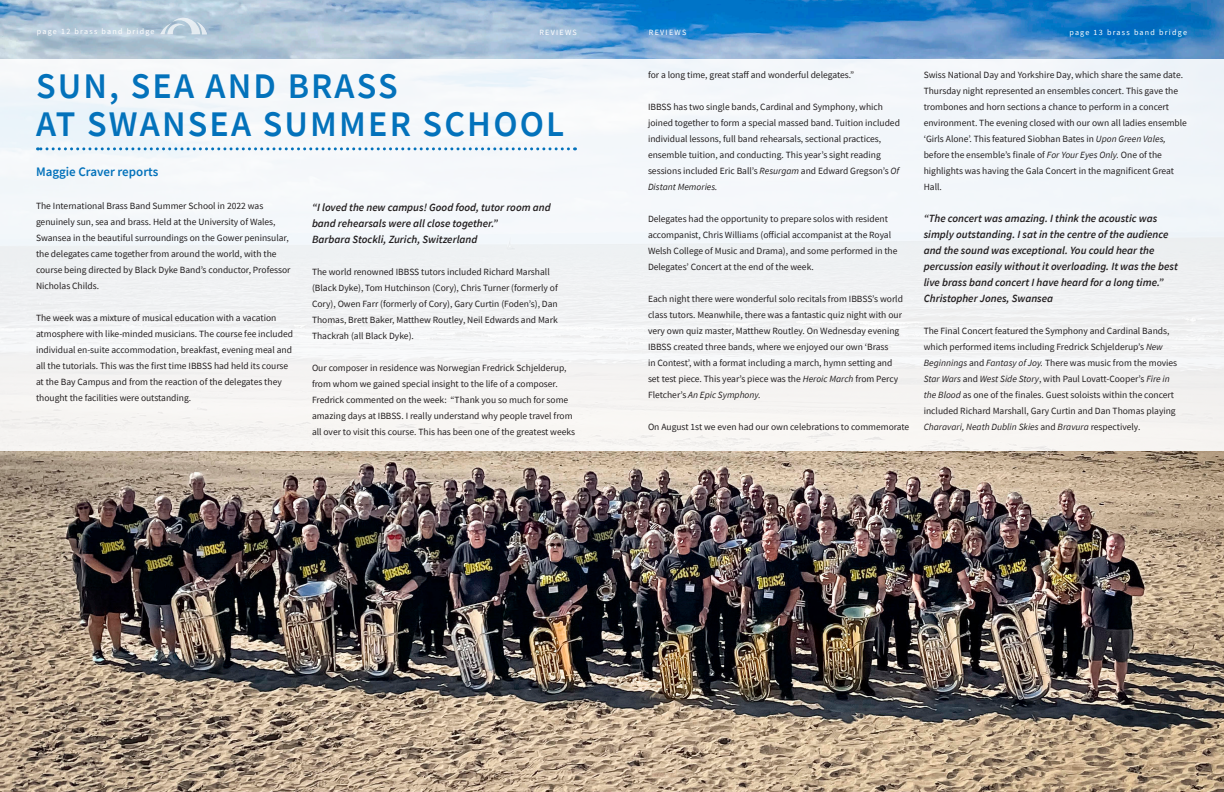
<style>
.page{position:relative;width:1224px;height:792px;background:#fff}
.page>*{position:absolute;margin:0;border:0;box-sizing:border-box;transform-origin:0 0}
.t1{font:600 36px "Source Sans Pro";letter-spacing:.06em;color:#0372bb}
.t2{font:600 13px "Source Sans Pro";color:#0372bb}
.t3{font:italic 600 11px/16px "Source Sans Pro";color:#231f20}
.t4{font:9.5px/16px "Source Sans Pro";color:#231f20}
.t5{font:8px "Source Sans Pro";letter-spacing:.16em;color:#fff}
.s1{font-style:italic}
</style>
<div class="page">
<img style="left:0;top:0;width:1224px;height:792px">
<div style="left:0;top:60px;width:1224px;height:391px;background:#f3f6f8"></div>
<svg style="left:160px;top:14px;width:47px;height:20px"></svg>
<svg style="left:38px;top:147px;width:530px;height:3px"></svg>
<p class="t5" style="left:37px;top:26px;width:119px">page 12 brass band bridge</p>
<p class="t5" style="left:539px;top:27px;width:39px">REVIEWS</p>
<p class="t1" style="left:36px;top:62px;width:363px">SUN, SEA AND BRASS</p>
<p class="t1" style="left:36px;top:100px;width:530px">AT SWANSEA SUMMER SCHOOL</p>
<p class="t2" style="left:36px;top:163px;width:124px">Maggie Craver reports</p>
<p class="t4" style="left:36px;top:198px;width:256px">The International Brass Band Summer School in 2022 was genuinely sun, sea and brass. Held at the University of Wales, Swansea in the beautiful surroundings on the Gower peninsular, the delegates came together from around the world, with the course being directed by Black Dyke Band’s conductor, Professor Nicholas Childs.</p>
<p class="t4" style="left:36px;top:310px;width:259px">The week was a mixture of musical education with a vacation atmosphere with like-minded musicians. The course fee included individual en-suite accommodation, breakfast, evening meal and all the tutorials. This was the first time IBBSS had held its course at the Bay Campus and from the reaction of the delegates they thought the facilities were outstanding.</p>
<p class="t3" style="left:312px;top:199px;width:240px">“I loved the new campus! Good food, tutor room and band rehearsals were all close together.”</p>
<p class="t3" style="left:312px;top:231px;width:167px">Barbara Stockli, Zurich, Switzerland</p>
<p class="t4" style="left:312px;top:263px;width:247px">The world renowned IBBSS tutors included Richard Marshall (Black Dyke), Tom Hutchinson (Cory), Chris Turner (formerly of Cory), Owen Farr (formerly of Cory), Gary Curtin (Foden’s), Dan Thomas, Brett Baker, Matthew Routley, Neil Edwards and Mark Thackrah (all Black Dyke).</p>
<p class="t4" style="left:312px;top:359px;width:265px">Our composer in residence was Norwegian Fredrick Schjelderup, from whom we gained special insight to the life of a composer.<br>Fredrick commented on the week: “Thank you so much for some amazing days at IBBSS. I really understand why people travel from all over to visit this course. This has been one of the greatest weeks</p>
<p class="t5" style="left:649px;top:27px;width:39px">REVIEWS</p>
<p class="t5" style="left:1069px;top:27px;width:119px">page 13 brass band bridge</p>
<p class="t4" style="left:648px;top:67px;width:208px">for a long time, great staff and wonderful delegates.”</p>
<p class="t4" style="left:648px;top:99px;width:253px">IBBSS has two single bands, Cardinal and Symphony, which joined together to form a special massed band. Tuition included individual lessons, full band rehearsals, sectional practices, ensemble tuition, and conducting. This year’s sight reading sessions included Eric Ball’s <span class="s1">Resurgam</span> and Edward Gregson’s <span class="s1">Of Distant Memories.</span></p>
<p class="t4" style="left:648px;top:211px;width:251px">Delegates had the opportunity to prepare solos with resident accompanist, Chris Williams (official accompanist at the Royal Welsh College of Music and Drama), and some performed in the Delegates’ Concert at the end of the week.</p>
<p class="t4" style="left:648px;top:291px;width:257px">Each night there were wonderful solo recitals from IBBSS’s world class tutors. Meanwhile, there was a fantastic quiz night with our very own quiz master, Matthew Routley. On Wednesday evening IBBSS created three bands, where we enjoyed our own ‘Brass<br>in Contest’, with a format including a march, hymn setting and set test piece. This year’s piece was the <span class="s1">Heroic March</span> from Percy Fletcher’s <span class="s1">An Epic Symphony.</span></p>
<p class="t4" style="left:648px;top:419px;width:263px">On August 1st we even had our own celebrations to commemorate</p>
<p class="t4" style="left:924px;top:67px;width:261px">Swiss National Day and Yorkshire Day, which share the same date.</p>
<p class="t4" style="left:924px;top:83px;width:265px">Thursday night represented an ensembles concert. This gave the trombones and horn sections a chance to perform in a concert environment. The evening closed with our own all ladies ensemble ‘Girls Alone’. This featured Siobhan Bates in <span class="s1">Upon Green Vales, </span>before the ensemble’s finale of <span class="s1">For Your Eyes Only.</span> One of the highlights was having the Gala Concert in the magnificent Great Hall.</p>
<p class="t3" style="left:924px;top:210px;width:256px">“The concert was amazing. I think the acoustic was simply outstanding. I sat in the centre of the audience and the sound was exceptional. You could hear the percussion easily without it overloading. It was the best live brass band concert I have heard for a long time.” Christopher Jones, Swansea</p>
<p class="t4" style="left:924px;top:323px;width:255px">The Final Concert featured the Symphony and Cardinal Bands, which performed items including Fredrick Schjelderup’s <span class="s1">New Beginnings</span> and <span class="s1">Fantasy of Joy.</span> There was music from the movies <span class="s1">Star Wars</span> and <span class="s1">West Side Story</span>, with Paul Lovatt-Cooper’s <span class="s1">Fire in the Blood</span> as one of the finales. Guest soloists within the concert included Richard Marshall, Gary Curtin and Dan Thomas playing <span class="s1">Charavari, Neath Dublin Skies</span> and <span class="s1">Bravura</span> respectively.</p>
</div>
